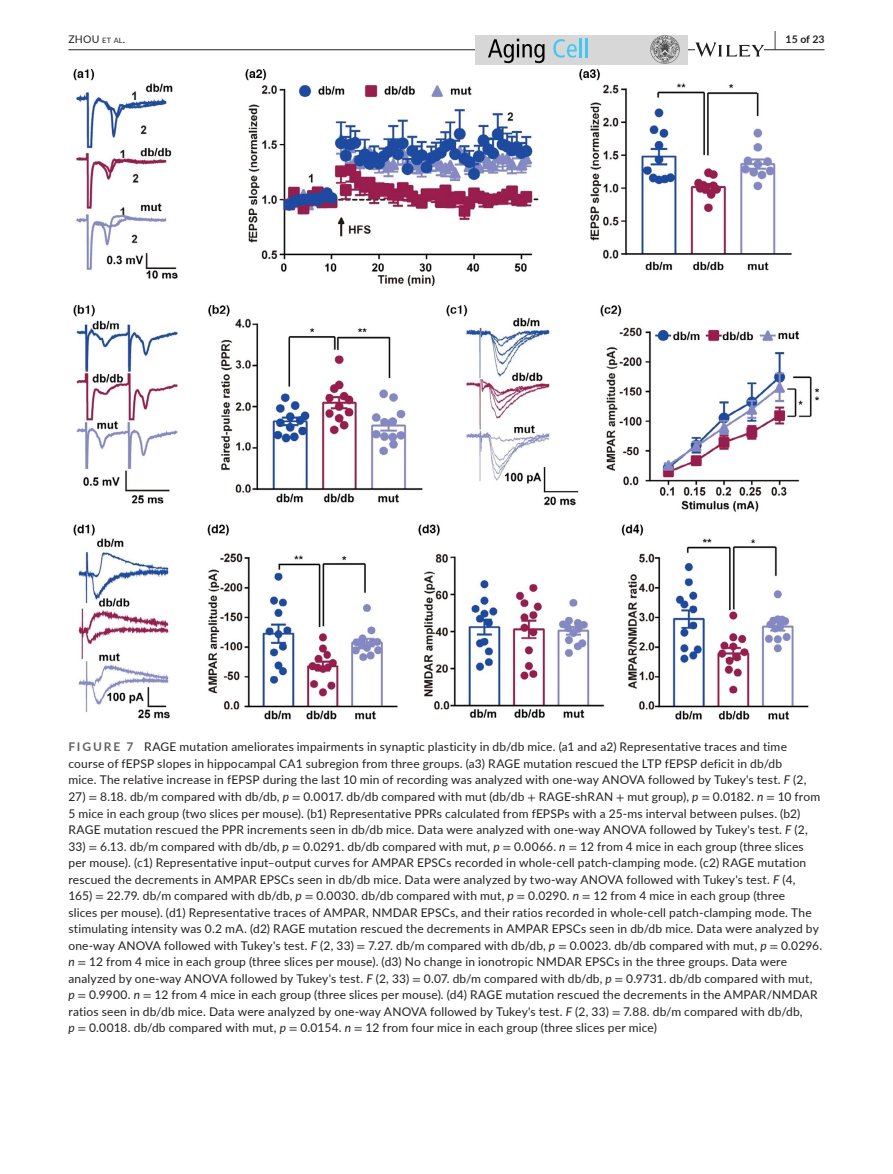
<style>
.page{position:relative;width:893px;height:1174px;background:#fff}
.page>*{position:absolute;margin:0;border:0;box-sizing:border-box;transform-origin:0 0}
.t1{font:12px/16.5px "Lato";letter-spacing:.015em;color:#231f20}
.t2{font:10.5px "Lato";color:#231f20}
.t3{font:700 10.5px "Lato";color:#231f20}
.s1{font-size:7.35px}
.s2{font-size:19.5px}
.s3{font-weight:700;color:#636366}
.s4{font-style:italic}
.s5{font-family:"STIX"}
</style>
<div class="page">
<hr style="left:68px;top:49px;width:756px;height:1px;background:#231f20">
<div style="left:475px;top:35px;width:213px;height:29px;background:#d7d7d7"></div>
<svg style="left:488px;top:39px;width:57px;height:24px"></svg>
<svg style="left:553px;top:38px;width:34px;height:20px"></svg>
<img style="left:651px;top:35px;width:28px;height:29px">
<svg style="left:695px;top:42px;width:69px;height:15px"></svg>
<img style="left:73px;top:69px;width:747px;height:650px">
<p class="t2" style="left:68px;top:31px;width:58px">ZHOU <span class="s1">et al</span>.</p>
<p class="t3" style="left:774px;top:31px;width:52px"><span class="s2">|</span> 15 of 23</p>
<p class="t1" style="left:68px;top:738px;width:740px"><span class="s3">FIGURE 7</span> RAGE mutation ameliorates impairments in synaptic plasticity in db/db mice. (a1 and a2) Representative traces and time course of fEPSP slopes in hippocampal CA1 subregion from three groups. (a3) RAGE mutation rescued the LTP fEPSP deficit in db/db mice. The relative increase in fEPSP during the last 10 min of recording was analyzed with one-way ANOVA followed by Tukey's test. <span class="s4">F</span> (2,</p>
<p class="t1" style="left:68px;top:788px;width:753px">27) <span class="s5">=</span> 8.18. db/m compared with db/db, <span class="s4">p</span> <span class="s5">=</span> 0.0017. db/db compared with mut (db/db <span class="s5">+</span> RAGE-shRAN <span class="s5">+</span> mut group), <span class="s4">p</span> <span class="s5">=</span> 0.0182. <span class="s4">n</span> <span class="s5">=</span> 10 from<br>5 mice in each group (two slices per mouse). (b1) Representative PPRs calculated from fEPSPs with a 25-ms interval between pulses. (b2)<br>RAGE mutation rescued the PPR increments seen in db/db mice. Data were analyzed with one-way ANOVA followed by Tukey's test. <span class="s4">F</span> (2,</p>
<p class="t1" style="left:68px;top:837px;width:755px">33) <span class="s5">=</span> 6.13. db/m compared with db/db, <span class="s4">p</span> <span class="s5">=</span> 0.0291. db/db compared with mut, <span class="s4">p</span> <span class="s5">=</span> 0.0066. <span class="s4">n</span> <span class="s5">=</span> 12 from 4 mice in each group (three slices per mouse). (c1) Representative input–output curves for AMPAR EPSCs recorded in whole-cell patch-clamping mode. (c2) RAGE mutation rescued the decrements in AMPAR EPSCs seen in db/db mice. Data were analyzed by two-way ANOVA followed with Tukey's test. <span class="s4">F</span> (4, 165) <span class="s5">=</span> 22.79. db/m compared with db/db, <span class="s4">p</span> <span class="s5">=</span> 0.0030. db/db compared with mut, <span class="s4">p</span> <span class="s5">=</span> 0.0290. <span class="s4">n</span> <span class="s5">=</span> 12 from 4 mice in each group (three<br>slices per mouse). (d1) Representative traces of AMPAR, NMDAR EPSCs, and their ratios recorded in whole-cell patch-clamping mode. The stimulating intensity was 0.2 mA. (d2) RAGE mutation rescued the decrements in AMPAR EPSCs seen in db/db mice. Data were analyzed by one-way ANOVA followed with Tukey's test. <span class="s4">F</span> (2, 33) <span class="s5">=</span> 7.27. db/m compared with db/db, <span class="s4">p</span> <span class="s5">=</span> 0.0023. db/db compared with mut, <span class="s4">p</span> <span class="s5">=</span> 0.0296. <span class="s4">n</span> <span class="s5">=</span> 12 from 4 mice in each group (three slices per mouse). (d3) No change in ionotropic NMDAR EPSCs in the three groups. Data were analyzed by one-way ANOVA followed by Tukey's test. <span class="s4">F</span> (2, 33) <span class="s5">=</span> 0.07. db/m compared with db/db, <span class="s4">p</span> <span class="s5">=</span> 0.9731. db/db compared with mut,<br><span class="s4">p</span> <span class="s5">=</span> 0.9900. <span class="s4">n</span> <span class="s5">=</span> 12 from 4 mice in each group (three slices per mouse). (d4) RAGE mutation rescued the decrements in the AMPAR/NMDAR ratios seen in db/db mice. Data were analyzed by one-way ANOVA followed by Tukey's test. <span class="s4">F</span> (2, 33) <span class="s5">=</span> 7.88. db/m compared with db/db,<br><span class="s4">p</span> <span class="s5">=</span> 0.0018. db/db compared with mut, <span class="s4">p</span> <span class="s5">=</span> 0.0154. <span class="s4">n</span> <span class="s5">=</span> 12 from four mice in each group (three slices per mice)</p>
</div>
